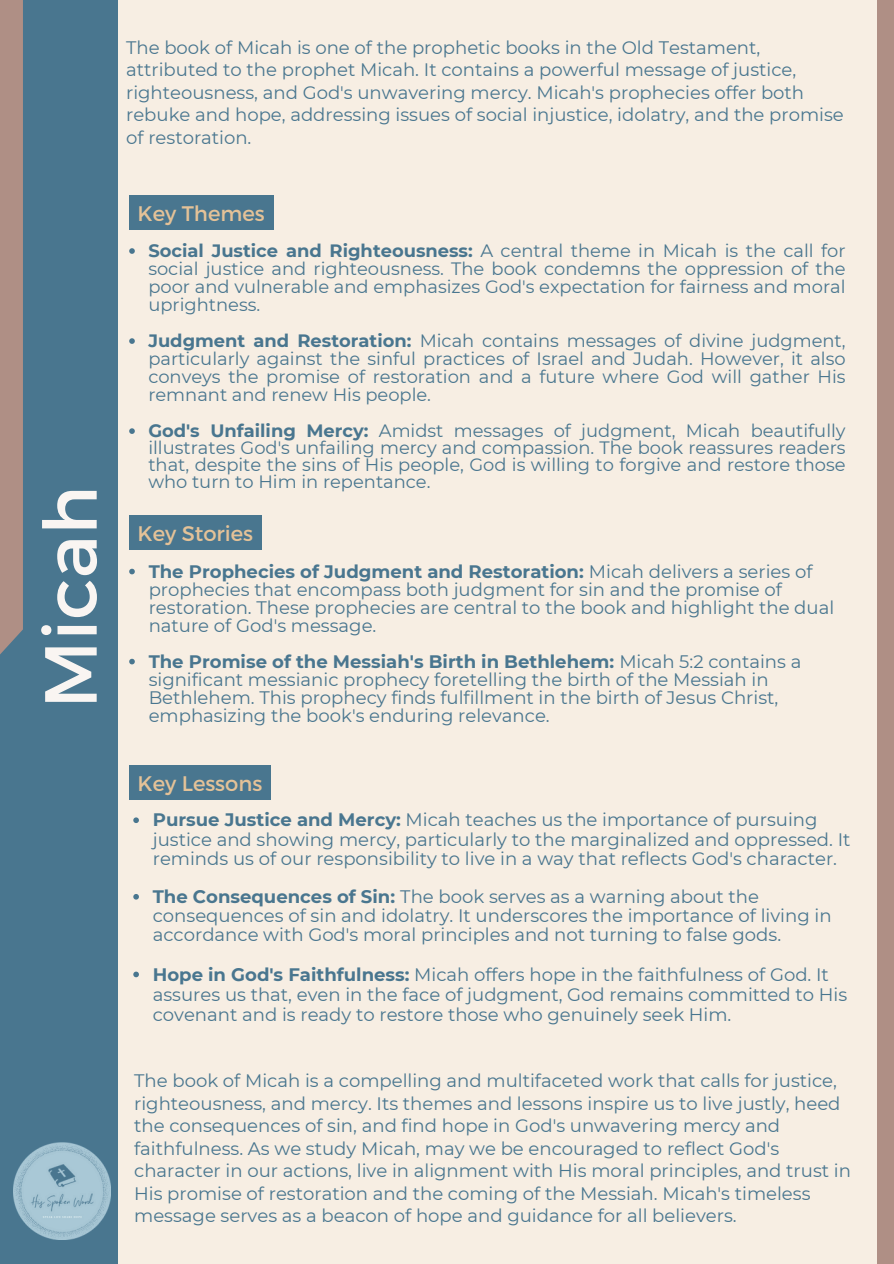
<style>
.page{position:relative;width:894px;height:1264px;background:#fff}
.page>*{position:absolute;margin:0;border:0;box-sizing:border-box;transform-origin:0 0}
.t1{font:73.5px "Montserrat";color:#f9f5f2}
.t2{font:21px "Montserrat";color:#e4c298}
.t3{font:18px/22.5px "Montserrat";color:#49768f}
.t4{font:17.85px/18px "Montserrat";color:#49768f;text-align:justify}
.s1{font-weight:700}
</style>
<div class="page">
<div style="left:0;top:0;width:893px;height:1263px;background:#f7eee3"></div>
<div style="left:0;top:0;width:118px;height:1263px;background:#49768f"></div>
<div style="left:0;top:0;width:23px;height:696px;background:#af8f85"></div>
<div style="left:877px;top:0;width:16px;height:1263px;background:#af8f85"></div>
<div style="left:129px;top:196px;width:144px;height:34px;background:#49768f"></div>
<div style="left:129px;top:515px;width:132px;height:35px;background:#49768f"></div>
<div style="left:129px;top:765px;width:142px;height:34px;background:#49768f"></div>
<img style="left:14px;top:1142px;width:96px;height:97px">
<svg style="left:129px;top:248px;width:6px;height:6px"></svg>
<svg style="left:129px;top:338px;width:6px;height:6px"></svg>
<svg style="left:129px;top:428px;width:6px;height:6px"></svg>
<svg style="left:129px;top:568px;width:6px;height:6px"></svg>
<svg style="left:129px;top:658px;width:6px;height:6px"></svg>
<svg style="left:133px;top:817px;width:6px;height:6px"></svg>
<svg style="left:133px;top:894px;width:6px;height:5px"></svg>
<svg style="left:133px;top:971px;width:6px;height:6px"></svg>
<p class="t1" style="left:23px;top:708px;width:224px;rotate:-90deg">Micah</p>
<p class="t3" style="left:126px;top:36px;width:719px">The book of Micah is one of the prophetic books in the Old Testament, attributed to the prophet Micah. It contains a powerful message of justice, righteousness, and God's unwavering mercy. Micah's prophecies offer both rebuke and hope, addressing issues of social injustice, idolatry, and the promise of restoration.</p>
<p class="t2" style="left:138px;top:200px;width:129px">Key Themes</p>
<p class="t4" style="left:148px;top:242px;width:698px"><span class="s1">Social Justice and Righteousness:</span> A central theme in Micah is the call for social justice and righteousness. The book condemns the oppression of the poor and vulnerable and emphasizes God's expectation for fairness and moral uprightness.</p>
<p class="t4" style="left:148px;top:332px;width:698px"><span class="s1">Judgment and Restoration:</span> Micah contains messages of divine judgment, particularly against the sinful practices of Israel and Judah. However, it also conveys the promise of restoration and a future where God will gather His remnant and renew His people.</p>
<p class="t4" style="left:148px;top:422px;width:698px;line-height:16.8px"><span class="s1">God's Unfailing Mercy:</span> Amidst messages of judgment, Micah beautifully illustrates God's unfailing mercy and compassion. The book reassures readers that, despite the sins of His people, God is willing to forgive and restore those who turn to Him in repentance.</p>
<p class="t2" style="left:138px;top:520px;width:117px">Key Stories</p>
<p class="t3" style="left:149px;top:562px;width:687px;line-height:18px"><span class="s1">The Prophecies of Judgment and Restoration:</span> Micah delivers a series of prophecies that encompass both judgment for sin and the promise of restoration. These prophecies are central to the book and highlight the dual nature of God's message.</p>
<p class="t3" style="left:149px;top:652px;width:654px;line-height:18px"><span class="s1">The Promise of the Messiah's Birth in Bethlehem:</span> Micah 5:2 contains a significant messianic prophecy foretelling the birth of the Messiah in Bethlehem. This prophecy finds fulfillment in the birth of Jesus Christ, emphasizing the book's enduring relevance.</p>
<p class="t2" style="left:138px;top:769px;width:126px">Key Lessons</p>
<p class="t3" style="left:153px;top:810px;width:699px;line-height:19.2px"><span class="s1">Pursue Justice and Mercy:</span> Micah teaches us the importance of pursuing justice and showing mercy, particularly to the marginalized and oppressed. It reminds us of our responsibility to live in a way that reflects God's character.</p>
<p class="t3" style="left:153px;top:886px;width:680px;line-height:19.2px"><span class="s1">The Consequences of Sin:</span> The book serves as a warning about the consequences of sin and idolatry. It underscores the importance of living in accordance with God's moral principles and not turning to false gods.</p>
<p class="t3" style="left:153px;top:964px;width:695px;line-height:20.2px"><span class="s1">Hope in God's Faithfulness:</span> Micah offers hope in the faithfulness of God. It assures us that, even in the face of judgment, God remains committed to His covenant and is ready to restore those who genuinely seek Him.</p>
<p class="t3" style="left:134px;top:1069px;width:718px">The book of Micah is a compelling and multifaceted work that calls for justice, righteousness, and mercy. Its themes and lessons inspire us to live justly, heed the consequences of sin, and find hope in God's unwavering mercy and faithfulness. As we study Micah, may we be encouraged to reflect God's character in our actions, live in alignment with His moral principles, and trust in His promise of restoration and the coming of the Messiah. Micah's timeless message serves as a beacon of hope and guidance for all believers.</p>
</div>
